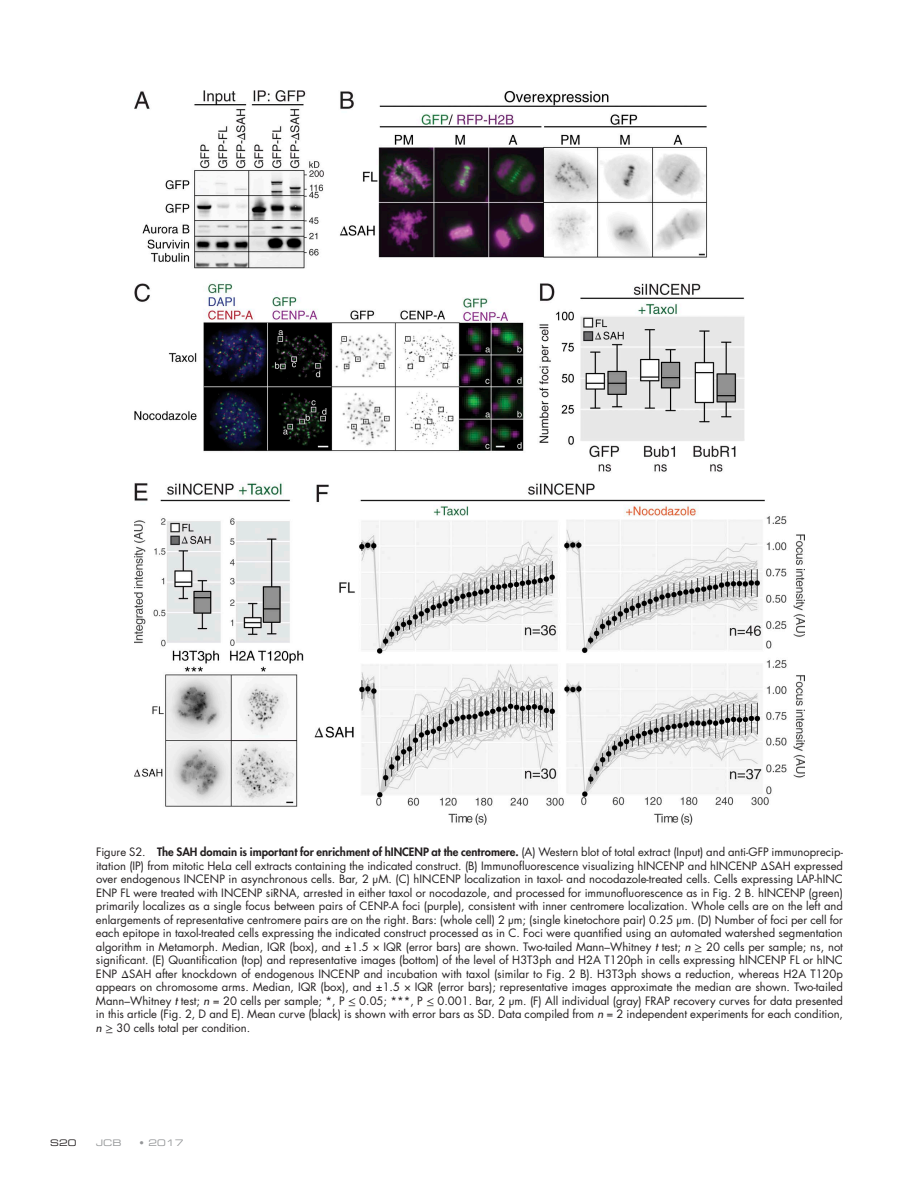
<style>
.page{position:relative;width:918px;height:1188px;background:#fff}
.page>*{position:absolute;margin:0;border:0;box-sizing:border-box;transform-origin:0 0}
.t1{font:11.25px/13.5px "Futura Std";color:#231f20;text-align:justify}
.t2{font:9px "Eurostile LT Std Ex 2";letter-spacing:.01em;color:#949698}
.t3{font:9px "Eurostile LT Std Ex 2";color:#231f20}
.s1{font-weight:800}
.s2{font-family:"STIX General"}
.s3{font-weight:500;font-style:italic}
</style>
<div class="page">
<img style="left:134px;top:90px;width:671px;height:735px">
<p class="t1" style="left:96px;top:845px;width:749px">Figure S2. <span class="s1">The SAH domain is important for enrichment of hINCENP at the centromere.</span> (A) Western blot of total extract (Input) and anti-GFP immunoprecip&shy;itation (IP) from mitotic HeLa cell extracts containing the indicated construct. (B) Immunofluorescence visualizing hINCENP and hINCENP <span class="s2">Δ</span>SAH expressed over endogenous INCENP in asynchronous cells. Bar, 2 µM. (C) hINCENP localization in taxol- and nocodazole-treated cells. Cells expressing LAP-hINC ENP FL were treated with INCENP siRNA, arrested in either taxol or nocodazole, and processed for immunofluorescence as in Fig. 2 B. hINCENP (green) primarily localizes as a single focus between pairs of CENP-A foci (purple), consistent with inner centromere localization. Whole cells are on the left and enlargements of representative centromere pairs are on the right. Bars: (whole cell) 2 µm; (single kinetochore pair) 0.25 µm. (D) Number of foci per cell for each epitope in taxol-treated cells expressing the indicated construct processed as in C. Foci were quantified using an automated watershed segmentation algorithm in Metamorph. Median, IQR (box), and ±1.5 × IQR (error bars) are shown. Two-tailed Mann–Whitney <span class="s3">t</span> test; <span class="s3">n</span> <span class="s2">≥</span> 20 cells per sample; ns, not significant. (E) Quantification (top) and representative images (bottom) of the level of H3T3ph and H2A T120ph in cells expressing hINCENP FL or hINC ENP <span class="s2">Δ</span>SAH after knockdown of endogenous INCENP and incubation with taxol (similar to Fig. 2 B). H3T3ph shows a reduction, whereas H2A T120p appears on chromosome arms. Median, IQR (box), and ±1.5 × IQR (error bars); representative images approximate the median are shown. Two-tailed Mann–Whitney <span class="s3">t</span> test; <span class="s3">n</span> = 20 cells per sample; *, P <span class="s2">≤</span> 0.05; ***, P <span class="s2">≤</span> 0.001. Bar, 2 µm. (F) All individual (gray) FRAP recovery curves for data presented in this article (Fig. 2, D and E). Mean curve (black) is shown with error bars as SD. Data compiled from <span class="s3">n</span> = 2 independent experiments for each condition, <span class="s3">n</span> <span class="s2">≥</span> 30 cells total per condition.</p>
<p class="t3" style="left:50px;top:1136px;width:28px">S20</p>
<p class="t2" style="left:96px;top:1136px;width:27px">JCB</p>
<p class="t2" style="left:139px;top:1136px;width:45px">• 2017</p>
</div>
